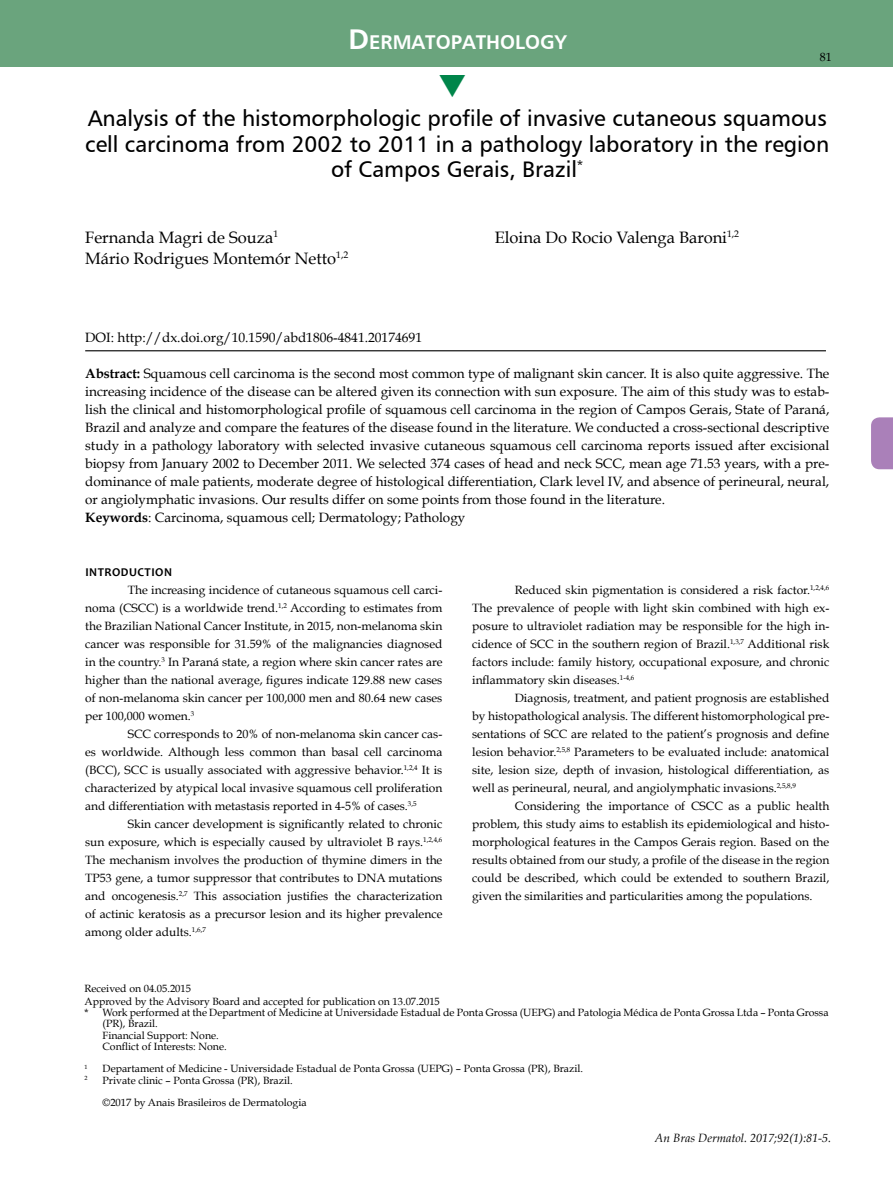
<style>
.page{position:relative;width:893px;height:1191px;background:#fff}
.page>*{position:absolute;margin:0;border:0;box-sizing:border-box;transform-origin:0 0}
.t1{font:22.5px/25.5px "Humanist 777 BT Roman B";color:#000;text-align:center}
.t2{font:19.95px "Humanist 777 BT Bold B";color:#fff}
.t3{font:16.5px "Book Antiqua";color:#000}
.t4{font:13.5px/18px "Book Antiqua";color:#000}
.t5{font:12px/18px "Book Antiqua";color:#000;text-align:justify}
.t6{font:italic 12px "Book Antiqua";color:#000}
.t7{font:700 12px "Candara";letter-spacing:.04em;color:#000}
.t8{font:10.5px/11.2px "Book Antiqua";color:#000}
.t9{font:6.15px "Book Antiqua";color:#000}
.s1{font-size:28.5px}
.s2{font-weight:700}
</style>
<div class="page">
<svg style="left:871px;top:417px;width:22px;height:52px"></svg>
<div style="left:0;top:0;width:893px;height:66px;background:#6aa47d"></div>
<hr style="left:85px;top:350px;width:741px;height:1px;background:#000">
<h2 class="t2" style="left:349px;top:29px;width:220px"><span class="s1">D</span>ERMATOPATHOLOGY</h2>
<p class="t5" style="left:820px;top:48px;width:13px">81</p>
<h1 class="t1" style="left:85px;top:105px;width:746px">Analysis of the histomorphologic profile of invasive cutaneous squamous cell carcinoma from 2002 to 2011 in a pathology laboratory in the region of Campos Gerais, Brazil<sup>*</sup></h1>
<h3 class="t3" style="left:85px;top:227px;width:195px">Fernanda Magri de Souza<sup>1</sup></h3>
<h3 class="t3" style="left:495px;top:227px;width:246px">Eloina Do Rocio Valenga Baroni<sup>1,2</sup></h3>
<h3 class="t3" style="left:85px;top:248px;width:265px">Mário Rodrigues Montemór Netto<sup>1,2</sup></h3>
<p class="t4" style="left:85px;top:328px;width:338px">DOI: http://dx.doi.org/10.1590/abd1806-4841.20174691</p>
<p class="t4" style="left:85px;top:364px;width:746px"><span class="s2">Abstract:</span> Squamous cell carcinoma is the second most common type of malignant skin cancer. It is also quite aggressive. The increasing incidence of the disease can be altered given its connection with sun exposure. The aim of this study was to estab&shy;lish the clinical and histomorphological profile of squamous cell carcinoma in the region of Campos Gerais, State of Paraná, Brazil and analyze and compare the features of the disease found in the literature. We conducted a cross-sectional descriptive study in a pathology laboratory with selected invasive cutaneous squamous cell carcinoma reports issued after excisional biopsy from January 2002 to December 2011. We selected 374 cases of head and neck SCC, mean age 71.53 years, with a pre&shy;dominance of male patients, moderate degree of histological differentiation, Clark level IV, and absence of perineural, neural, or angiolymphatic invasions. Our results differ on some points from those found in the literature.<br><span class="s2">Keywords</span>: Carcinoma, squamous cell; Dermatology; Pathology</p>
<p class="t7" style="left:85px;top:565px;width:88px">INTRODUCTION</p>
<p class="t5" style="left:85px;top:581px;width:359px;text-indent:43px">The increasing incidence of cutaneous squamous cell carci&shy;noma (CSCC) is a worldwide trend.<sup>1,2</sup> According to estimates from the Brazilian National Cancer Institute, in 2015, non-melanoma skin cancer was responsible for 31.59% of the malignancies diagnosed in the country.<sup>3</sup> In Paraná state, a region where skin cancer rates are higher than the national average, figures indicate 129.88 new cases of non-melanoma skin cancer per 100,000 men and 80.64 new cases per 100,000 women.<sup>3</sup></p>
<p class="t5" style="left:85px;top:725px;width:359px;text-indent:43px">SCC corresponds to 20% of non-melanoma skin cancer cas&shy;es worldwide. Although less common than basal cell carcinoma (BCC), SCC is usually associated with aggressive behavior.<sup>1,2,4</sup> It is characterized by atypical local invasive squamous cell proliferation and differentiation with metastasis reported in 4-5% of cases.<sup>3,5</sup></p>
<p class="t5" style="left:85px;top:815px;width:359px;text-indent:43px">Skin cancer development is significantly related to chronic sun exposure, which is especially caused by ultraviolet B rays.<sup>1,2,4,6<br></sup>The mechanism involves the production of thymine dimers in the TP53 gene, a tumor suppressor that contributes to DNA mutations and oncogenesis.<sup>2,7</sup> This association justifies the characterization of actinic keratosis as a precursor lesion and its higher prevalence among older adults.<sup>1,6,7</sup></p>
<p class="t5" style="left:472px;top:581px;width:359px;text-indent:43px">Reduced skin pigmentation is considered a risk factor.<sup>1,2,4,6<br></sup>The prevalence of people with light skin combined with high ex&shy;posure to ultraviolet radiation may be responsible for the high in&shy;cidence of SCC in the southern region of Brazil.<sup>1,3,7</sup> Additional risk factors include: family history, occupational exposure, and chronic inflammatory skin diseases.<sup>1-4,6</sup></p>
<p class="t5" style="left:472px;top:689px;width:359px;text-indent:43px">Diagnosis, treatment, and patient prognosis are established by histopathological analysis. The different histomorphological pre&shy;sentations of SCC are related to the patient’s prognosis and define lesion behavior.<sup>2,5,8</sup> Parameters to be evaluated include: anatomical site, lesion size, depth of invasion, histological differentiation, as well as perineural, neural, and angiolymphatic invasions.<sup>2,5,8,9</sup></p>
<p class="t5" style="left:472px;top:797px;width:359px;text-indent:43px">Considering the importance of CSCC as a public health problem, this study aims to establish its epidemiological and histo&shy;morphological features in the Campos Gerais region. Based on the results obtained from our study, a profile of the disease in the region could be described, which could be extended to southern Brazil, given the similarities and particularities among the populations.</p>
<p class="t8" style="left:85px;top:982px;width:357px;line-height:12.8px">Received on 04.05.2015<br>Approved by the Advisory Board and accepted for publication on 13.07.2015</p>
<p class="t8" style="left:103px;top:1007px;width:728px;text-indent:-18px">* Work performed at the Department of Medicine at Universidade Estadual de Ponta Grossa (UEPG) and Patologia Médica de Ponta Grossa Ltda – Ponta Grossa (PR), Brazil.<br>Financial Support: None.<br>Conflict of Interests: None.</p>
<p class="t9" style="left:85px;top:1063px;width:5px">1</p>
<p class="t8" style="left:103px;top:1063px;width:482px">Departament of Medicine - Universidade Estadual de Ponta Grossa (UEPG) – Ponta Grossa (PR), Brazil.</p>
<p class="t9" style="left:85px;top:1074px;width:5px">2</p>
<p class="t8" style="left:103px;top:1068px;width:206px;line-height:22.5px">Private clinic – Ponta Grossa (PR), Brazil. ©2017 by Anais Brasileiros de Dermatologia</p>
<p class="t6" style="left:655px;top:1131px;width:178px">An Bras Dermatol. 2017;92(1):81-5.</p>
</div>
